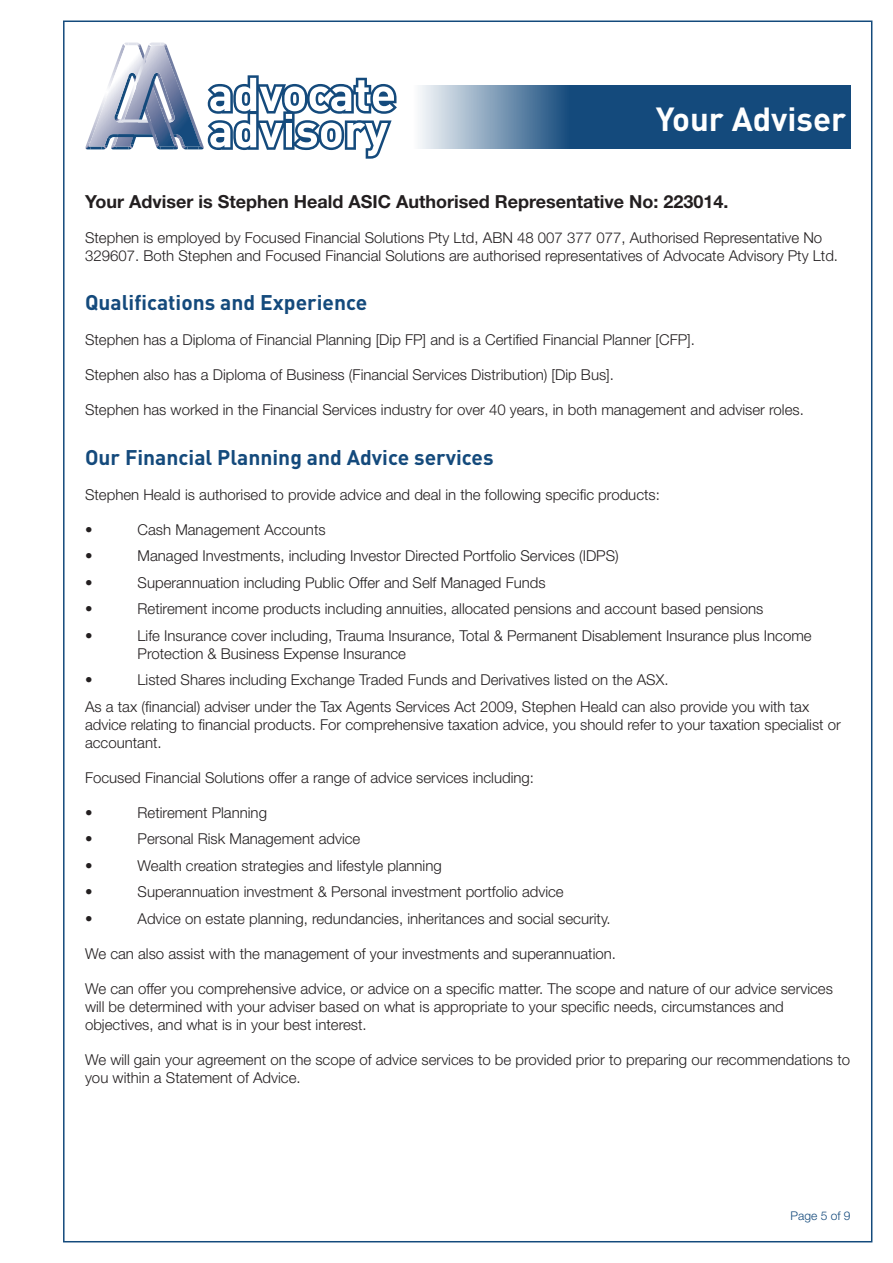
<style>
.page{position:relative;width:893px;height:1263px;background:#fff}
.page>*{position:absolute;margin:0;border:0;box-sizing:border-box;transform-origin:0 0}
.t1{font:700 33px "DIN";color:#fff}
.t2{font:700 21px "DIN";color:#144a7c}
.t3{font:700 18px "Helvetica Neue";color:#231f20}
.t4{font:300 15px/18px "Helvetica Neue";color:#231f20}
.t5{font:300 12px "Helvetica Neue";color:#144a7c}
</style>
<div class="page">
<svg style="left:85px;top:43px;width:312px;height:116px"></svg>
<svg style="left:419px;top:86px;width:431px;height:63px;background:#3b6891"></svg>
<h1 class="t1" style="left:656px;top:97px;width:192px">Your Adviser</h1>
<p class="t3" style="left:85px;top:190px;width:645px">Your Adviser is Stephen Heald ASIC Authorised Representative No: 223014.</p>
<p class="t4" style="left:85px;top:228px;width:755px">Stephen is employed by Focused Financial Solutions Pty Ltd, ABN 48 007 377 077, Authorised Representative No<br>329607. Both Stephen and Focused Financial Solutions are authorised representatives of Advocate Advisory Pty Ltd.</p>
<h2 class="t2" style="left:85px;top:289px;width:284px">Qualifications and Experience</h2>
<p class="t4" style="left:85px;top:330px;width:611px">Stephen has a Diploma of Financial Planning [Dip FP] and is a Certified Financial Planner [CFP].</p>
<p class="t4" style="left:85px;top:365px;width:530px">Stephen also has a Diploma of Business (Financial Services Distribution) [Dip Bus].</p>
<p class="t4" style="left:85px;top:400px;width:720px">Stephen has worked in the Financial Services industry for over 40 years, in both management and adviser roles.</p>
<h2 class="t2" style="left:85px;top:443px;width:410px">Our Financial Planning and Advice services</h2>
<p class="t4" style="left:85px;top:485px;width:576px">Stephen Heald is authorised to provide advice and deal in the following specific products:</p>
<p class="t4" style="left:85px;top:520px;width:9px">•</p>
<p class="t4" style="left:138px;top:520px;width:190px">Cash Management Accounts</p>
<p class="t4" style="left:85px;top:546px;width:9px">•</p>
<p class="t4" style="left:138px;top:546px;width:483px">Managed Investments, including Investor Directed Portfolio Services (IDPS)</p>
<p class="t4" style="left:85px;top:573px;width:9px">•</p>
<p class="t4" style="left:138px;top:573px;width:410px">Superannuation including Public Offer and Self Managed Funds</p>
<p class="t4" style="left:85px;top:599px;width:9px">•</p>
<p class="t4" style="left:138px;top:599px;width:627px">Retirement income products including annuities, allocated pensions and account based pensions</p>
<p class="t4" style="left:85px;top:626px;width:9px">•</p>
<p class="t4" style="left:138px;top:626px;width:676px">Life Insurance cover including, Trauma Insurance, Total &amp; Permanent Disablement Insurance plus Income<br>Protection &amp; Business Expense Insurance</p>
<p class="t4" style="left:85px;top:670px;width:9px">•</p>
<p class="t4" style="left:85px;top:666px;width:726px;line-height:26.5px;text-indent:52px">Listed Shares including Exchange Traded Funds and Derivatives listed on the ASX.<br>As a tax (financial) adviser under the Tax Agents Services Act 2009, Stephen Heald can also provide you with tax</p>
<p class="t4" style="left:85px;top:715px;width:757px">advice relating to financial products. For comprehensive taxation advice, you should refer to your taxation specialist or accountant.</p>
<p class="t4" style="left:85px;top:768px;width:451px">Focused Financial Solutions offer a range of advice services including:</p>
<p class="t4" style="left:85px;top:803px;width:9px">•</p>
<p class="t4" style="left:138px;top:803px;width:131px">Retirement Planning</p>
<p class="t4" style="left:85px;top:829px;width:9px">•</p>
<p class="t4" style="left:138px;top:829px;width:224px">Personal Risk Management advice</p>
<p class="t4" style="left:85px;top:856px;width:9px">•</p>
<p class="t4" style="left:138px;top:856px;width:306px">Wealth creation strategies and lifestyle planning</p>
<p class="t4" style="left:85px;top:883px;width:9px">•</p>
<p class="t4" style="left:138px;top:883px;width:428px">Superannuation investment &amp; Personal investment portfolio advice</p>
<p class="t4" style="left:85px;top:909px;width:9px">•</p>
<p class="t4" style="left:138px;top:909px;width:475px">Advice on estate planning, redundancies, inheritances and social security.</p>
<p class="t4" style="left:85px;top:944px;width:532px">We can also assist with the management of your investments and superannuation.</p>
<p class="t4" style="left:85px;top:979px;width:749px">We can offer you comprehensive advice, or advice on a specific matter. The scope and nature of our advice services will be determined with your adviser based on what is appropriate to your specific needs, circumstances and objectives, and what is in your best interest.</p>
<p class="t4" style="left:85px;top:1050px;width:767px">We will gain your agreement on the scope of advice services to be provided prior to preparing our recommendations to you within a Statement of Advice.</p>
<p class="t5" style="left:791px;top:1209px;width:61px">Page 5 of 9</p>
</div>
